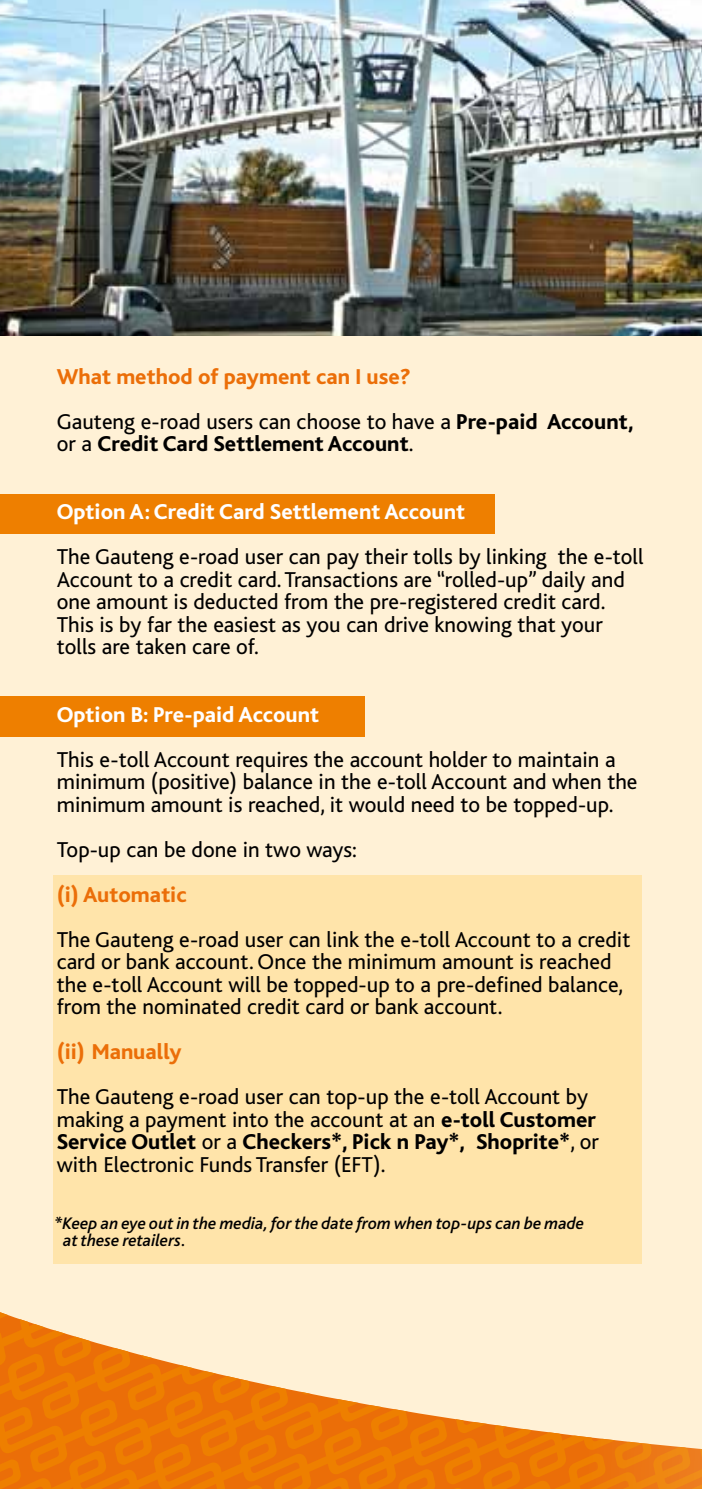
<style>
.page{position:relative;width:702px;height:1489px;background:#fff}
.page>*{position:absolute;margin:0;border:0;box-sizing:border-box;transform-origin:0 0}
.t1{font:22.5px/22.5px "Bliss";color:#000}
.t2{font:800 22.5px "Bliss";color:#fff}
.t3{font:800 22.5px "Bliss";color:#000}
.t4{font:800 22.5px "Bliss";color:#eb6e08}
.t5{font:italic 500 17.5px/17.5px "Bliss";color:#000}
.s1{font-weight:800;color:#eb6e08}
.s2{font-weight:800}
.s3{font-weight:400}
</style>
<div class="page">
<div style="left:0;top:0;width:702px;height:1488px;background:#fff1d6"></div>
<div style="left:53px;top:875px;width:588px;height:388px;background:#ffe4aa"></div>
<div style="left:0;top:493px;width:494px;height:40px;background:#ee7f00"></div>
<div style="left:0;top:696px;width:364px;height:40px;background:#ee7f00"></div>
<img style="left:0;top:0;width:702px;height:335px">
<svg style="left:0;top:1312px;width:702px;height:176px"></svg>
<p class="t1" style="left:57px;top:354px;width:578px;line-height:45px"><span class="s1">What method of payment can I use?<br></span>Gauteng e-road users can choose to have a <span class="s2">Pre-paid Account,</span></p>
<p class="t3" style="left:57px;top:432px;width:358px"><span class="s3">or a</span> Credit Card Settlement Account<span class="s3">.</span></p>
<p class="t2" style="left:57px;top:500px;width:410px">Option A: Credit Card Settlement Account</p>
<p class="t1" style="left:57px;top:546px;width:588px">The Gauteng e-road user can pay their tolls by linking the e-toll Account to a credit card. Transactions are “rolled-up” daily and one amount is deducted from the pre-registered credit card.<br>This is by far the easiest as you can drive knowing that your tolls are taken care of.</p>
<p class="t2" style="left:57px;top:702px;width:264px">Option B: Pre-paid Account</p>
<p class="t1" style="left:57px;top:748px;width:582px">This e-toll Account requires the account holder to maintain a minimum (positive) balance in the e-toll Account and when the minimum amount is reached, it would need to be topped-up.</p>
<p class="t1" style="left:57px;top:838px;width:301px">Top-up can be done in two ways:</p>
<p class="t4" style="left:57px;top:882px;width:131px">(i) Automatic</p>
<p class="t1" style="left:57px;top:928px;width:575px">The Gauteng e-road user can link the e-toll Account to a credit card or bank account. Once the minimum amount is reached the e-toll Account will be topped-up to a pre-defined balance, from the nominated credit card or bank account.</p>
<p class="t4" style="left:57px;top:1040px;width:126px">(ii) Manually</p>
<p class="t1" style="left:57px;top:1086px;width:543px">The Gauteng e-road user can top-up the e-toll Account by making a payment into the account at an <span class="s2">e-toll Customer Service Outlet</span> or a <span class="s2">Checkers*, Pick n Pay*, Shoprite*</span>, or with Electronic Funds Transfer (EFT).</p>
<p class="t5" style="left:63px;top:1214px;width:522px;text-indent:-9px">*Keep an eye out in the media, for the date from when top-ups can be made at these retailers.</p>
</div>
